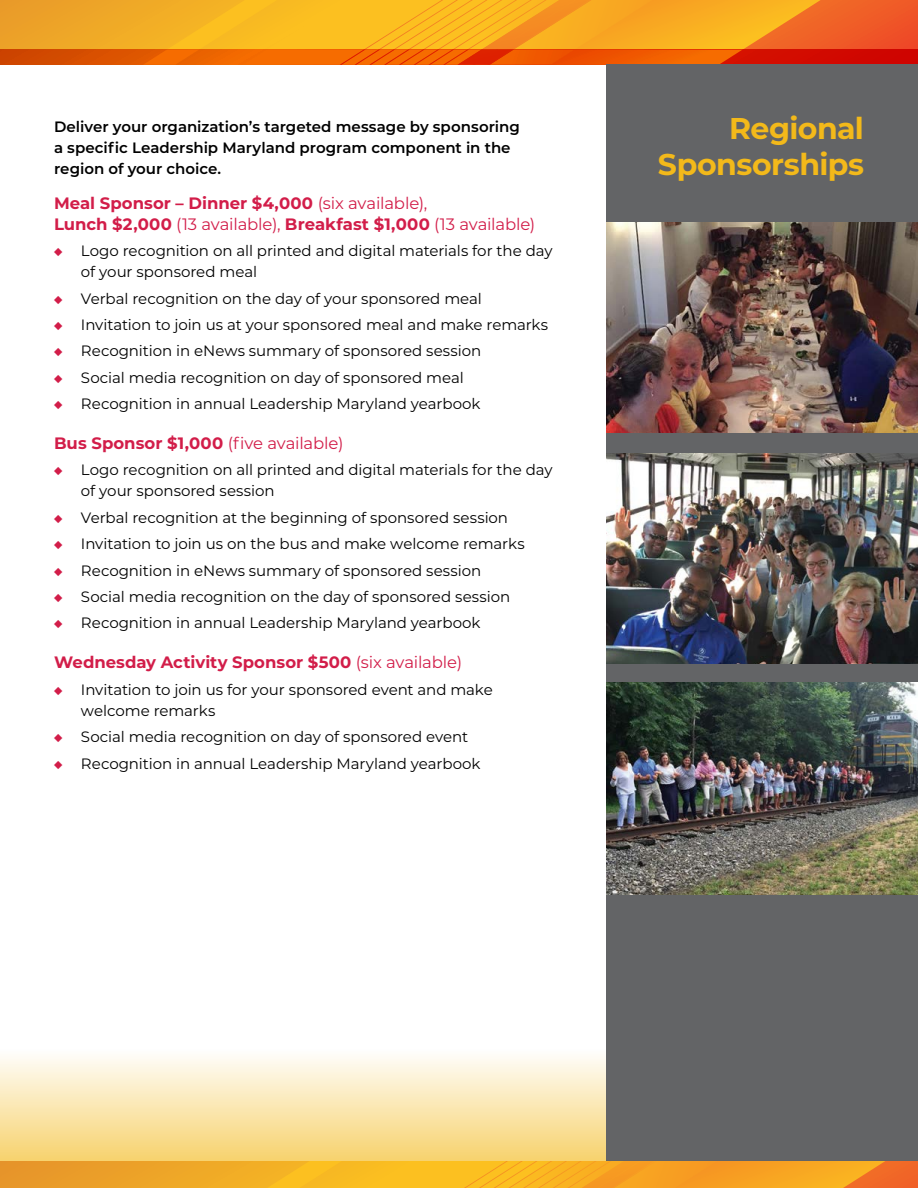
<style>
.page{position:relative;width:918px;height:1188px;background:#fff}
.page>*{position:absolute;margin:0;border:0;box-sizing:border-box;transform-origin:0 0}
.t1{font:700 30px/36px "Montserrat";letter-spacing:-.015em;color:#f3b91a;text-align:right}
.t2{font:700 16.5px/21px "Montserrat";letter-spacing:.005em;color:#d21d49}
.t3{font:15px/21px "Montserrat";letter-spacing:-.005em;color:#000}
.t4{font:600 15px/21px "Montserrat";color:#000}
.s1{font-weight:400}
.s2{font-weight:700;color:#d21d49}
</style>
<div class="page">
<svg style="left:0;top:0;width:918px;height:50px;background:#ed8826"></svg>
<svg style="left:0;top:50px;width:918px;height:15px;background:#d03602"></svg>
<svg style="left:143px;top:0;width:699px;height:65px;background:#f4961a"></svg>
<svg style="left:0;top:1161px;width:918px;height:27px;background:#ec9a28"></svg>
<svg style="left:246px;top:1161px;width:639px;height:27px;background:#f8ad21"></svg>
<div style="left:0;top:1049px;width:918px;height:112px;background:linear-gradient(to bottom,#fefefe,#f7d36f)"></div>
<div style="left:606px;top:65px;width:312px;height:1096px;background:#636466"></div>
<img style="left:606px;top:453px;width:312px;height:211px">
<img style="left:606px;top:222px;width:312px;height:211px">
<img style="left:606px;top:682px;width:312px;height:212px">
<p class="t4" style="left:54px;top:116px;width:467px">Deliver your organization’s targeted message by sponsoring a specific Leadership Maryland program component in the region of your choice.</p>
<p class="t2" style="left:54px;top:192px;width:483px">Meal Sponsor – Dinner $4,000 <span class="s1">(six available),<br></span>Lunch $2,000 <span class="s1">(13 available),</span> Breakfast $1,000 <span class="s1">(13 available)</span></p>
<p class="t3" style="left:81px;top:240px;width:473px;text-indent:-27px"><span class="s2">◆</span> Logo recognition on all printed and digital materials for the day of your sponsored meal</p>
<p class="t3" style="left:54px;top:287px;width:429px"><span class="s2">◆</span> Verbal recognition on the day of your sponsored meal</p>
<p class="t3" style="left:54px;top:314px;width:496px"><span class="s2">◆</span> Invitation to join us at your sponsored meal and make remarks</p>
<p class="t3" style="left:54px;top:340px;width:429px"><span class="s2">◆</span> Recognition in eNews summary of sponsored session</p>
<p class="t3" style="left:54px;top:366px;width:411px"><span class="s2">◆</span> Social media recognition on day of sponsored meal</p>
<p class="t3" style="left:54px;top:393px;width:428px"><span class="s2">◆</span> Recognition in annual Leadership Maryland yearbook</p>
<p class="t2" style="left:54px;top:432px;width:291px">Bus Sponsor $1,000 <span class="s1">(five available)</span></p>
<p class="t3" style="left:81px;top:459px;width:473px;text-indent:-27px"><span class="s2">◆</span> Logo recognition on all printed and digital materials for the day of your sponsored session</p>
<p class="t3" style="left:54px;top:506px;width:456px"><span class="s2">◆</span> Verbal recognition at the beginning of sponsored session</p>
<p class="t3" style="left:54px;top:533px;width:472px"><span class="s2">◆</span> Invitation to join us on the bus and make welcome remarks</p>
<p class="t3" style="left:54px;top:559px;width:429px"><span class="s2">◆</span> Recognition in eNews summary of sponsored session</p>
<p class="t3" style="left:54px;top:586px;width:458px"><span class="s2">◆</span> Social media recognition on the day of sponsored session</p>
<p class="t3" style="left:54px;top:612px;width:428px"><span class="s2">◆</span> Recognition in annual Leadership Maryland yearbook</p>
<p class="t2" style="left:54px;top:651px;width:410px">Wednesday Activity Sponsor $500 <span class="s1">(six available)</span></p>
<p class="t3" style="left:81px;top:678px;width:413px;text-indent:-27px"><span class="s2">◆</span> Invitation to join us for your sponsored event and make welcome remarks</p>
<p class="t3" style="left:54px;top:726px;width:416px"><span class="s2">◆</span> Social media recognition on day of sponsored event</p>
<p class="t3" style="left:54px;top:752px;width:428px"><span class="s2">◆</span> Recognition in annual Leadership Maryland yearbook</p>
<h1 class="t1" style="left:658px;top:109px;width:208px">Regional<br>Sponsorships</h1>
</div>
